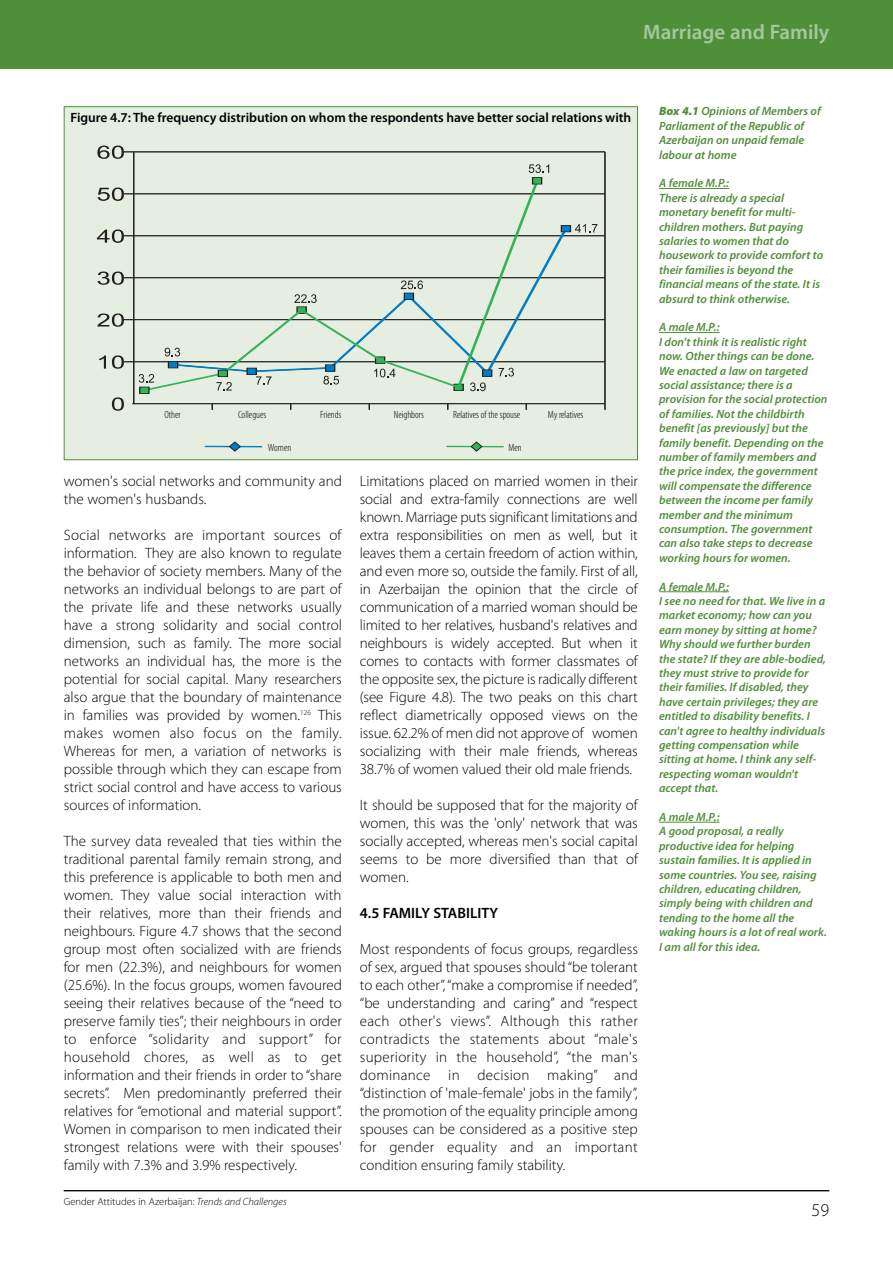
<style>
.page{position:relative;width:893px;height:1263px;background:#fff}
.page>*{position:absolute;margin:0;border:0;box-sizing:border-box;transform-origin:0 0}
.t1{font:600 21px "Myriad Pro";color:#a7c79c}
.t2{font:300 18px "Myriad Pro";color:#000}
.t3{font:300 15px/18px "Myriad Pro";color:#000;text-align:justify}
.t4{font:600 15px "Myriad Pro";color:#000}
.t5{font:600 13.5px "Myriad Pro";color:#000}
.t6{font:italic 600 12px/14.4px "Myriad Pro";color:#508f3a}
.t7{font:300 condensed 10.5px "Myriad Pro";color:#000}
.t8{font:300 10.5px "Myriad Pro";color:#000}
.s1{font-style:italic}
.s2{font-weight:900}
</style>
<div class="page">
<hr style="left:64px;top:1190px;width:765px;height:1px;background:#000">
<div style="left:0;top:0;width:893px;height:68px;background:#508f3a"></div>
<hr style="left:659px;top:188px;width:65px;height:1px;background:#508f3a">
<hr style="left:659px;top:332px;width:56px;height:1px;background:#508f3a">
<hr style="left:659px;top:591px;width:65px;height:1px;background:#508f3a">
<hr style="left:659px;top:822px;width:56px;height:1px;background:#508f3a">
<div style="left:64px;top:107px;width:573px;height:353px;background:#e5eee1"></div>
<hr style="left:206px;top:446px;width:55px;height:2px;background:#007fc6">
<svg style="left:229px;top:441px;width:12px;height:11px"></svg>
<hr style="left:447px;top:446px;width:56px;height:2px;background:#35b257">
<svg style="left:470px;top:441px;width:13px;height:11px"></svg>
<hr style="left:605px;top:152px;width:1px;height:252px;background:#231f20">
<svg style="left:112px;top:397px;width:12px;height:14px"></svg>
<svg style="left:99px;top:355px;width:7px;height:14px"></svg>
<svg style="left:112px;top:355px;width:12px;height:14px"></svg>
<svg style="left:97px;top:313px;width:27px;height:14px"></svg>
<svg style="left:98px;top:272px;width:26px;height:13px"></svg>
<svg style="left:97px;top:229px;width:27px;height:14px"></svg>
<svg style="left:98px;top:187px;width:26px;height:14px"></svg>
<svg style="left:97px;top:146px;width:27px;height:13px"></svg>
<hr style="left:133px;top:152px;width:1px;height:252px;background:#231f20">
<hr style="left:132px;top:403px;width:473px;height:1px;background:#231f20">
<hr style="left:124px;top:361px;width:481px;height:1px;background:#231f20">
<hr style="left:124px;top:319px;width:481px;height:1px;background:#231f20">
<hr style="left:124px;top:277px;width:481px;height:1px;background:#231f20">
<hr style="left:124px;top:235px;width:481px;height:1px;background:#231f20">
<hr style="left:124px;top:194px;width:481px;height:1px;background:#231f20">
<hr style="left:124px;top:152px;width:481px;height:1px;background:#231f20">
<div style="left:561px;top:225px;width:10px;height:7px;border:1px solid #231f20"></div>
<div style="left:139px;top:387px;width:10px;height:7px;border:1px solid #231f20"></div>
<div style="left:532px;top:177px;width:10px;height:7px;border:1px solid #231f20"></div>
<svg style="left:529px;top:164px;width:20px;height:9px"></svg>
<svg style="left:139px;top:179px;width:430px;height:213px"></svg>
<svg style="left:575px;top:224px;width:22px;height:8px"></svg>
<h1 class="t1" style="left:643px;top:24px;width:187px">Marriage and Family</h1>
<p class="t5" style="left:70px;top:112px;width:562px">Figure 4.7: The frequency distribution on whom the respondents have better social relations with</p>
<p class="t7" style="left:164px;top:410px;width:18px">Other</p>
<p class="t7" style="left:238px;top:410px;width:30px">Collegues</p>
<p class="t7" style="left:320px;top:410px;width:23px">Friends</p>
<p class="t7" style="left:394px;top:410px;width:32px">Neighbors</p>
<p class="t7" style="left:453px;top:410px;width:69px">Relatives of the spouse</p>
<p class="t7" style="left:548px;top:410px;width:37px">My relatives</p>
<p class="t7" style="left:268px;top:444px;width:25px">Women</p>
<p class="t7" style="left:508px;top:444px;width:15px">Men</p>
<p class="t3" style="left:64px;top:473px;width:280px">women's social networks and community and the women's husbands.</p>
<p class="t3" style="left:64px;top:527px;width:280px">Social networks are important sources of information. They are also known to regulate the behavior of society members. Many of the networks an individual belongs to are part of the private life and these networks usually have a strong solidarity and social control dimension, such as family. The more social networks an individual has, the more is the potential for social capital. Many researchers also argue that the boundary of maintenance in families was provided by women.<sup>126</sup> This makes women also focus on the family.<br>Whereas for men, a variation of networks is possible through which they can escape from strict social control and have access to various sources of information.</p>
<p class="t3" style="left:64px;top:833px;width:280px">The survey data revealed that ties within the traditional parental family remain strong, and this preference is applicable to both men and women. They value social interaction with their relatives, more than their friends and neighbours. Figure 4.7 shows that the second group most often socialized with are friends for men (22.3%), and neighbours for women (25.6%). In the focus groups, women favoured seeing their relatives because of the “need to preserve family ties”; their neighbours in order to enforce “solidarity and support” for household chores, as well as to get information and their friends in order to “share secrets”. Men predominantly preferred their relatives for “emotional and material support”.<br>Women in comparison to men indicated their strongest relations were with their spouses' family with 7.3% and 3.9% respectively.</p>
<p class="t8" style="left:64px;top:1197px;width:224px">Gender Attitudes in Azerbaijan: <span class="s1">Trends and Challenges</span></p>
<p class="t3" style="left:360px;top:473px;width:280px">Limitations placed on married women in their social and extra-family connections are well known. Marriage puts significant limitations and extra responsibilities on men as well, but it leaves them a certain freedom of action within, and even more so, outside the family. First of all, in Azerbaijan the opinion that the circle of communication of a married woman should be limited to her relatives, husband's relatives and neighbours is widely accepted. But when it comes to contacts with former classmates of the opposite sex, the picture is radically different (see Figure 4.8). The two peaks on this chart reflect diametrically opposed views on the issue. 62.2% of men did not approve of women socializing with their male friends, whereas 38.7% of women valued their old male friends.</p>
<p class="t3" style="left:360px;top:797px;width:280px">It should be supposed that for the majority of women, this was the 'only' network that was socially accepted, whereas men's social capital seems to be more diversified than that of women.</p>
<p class="t4" style="left:360px;top:908px;width:140px">4.5 FAMILY STABILITY</p>
<p class="t3" style="left:360px;top:941px;width:280px">Most respondents of focus groups, regardless of sex, argued that spouses should “be tolerant to each other”, “make a compromise if needed”, “be understanding and caring” and “respect each other's views”. Although this rather contradicts the statements about “male's superiority in the household”, “the man's dominance in decision making” and “distinction of 'male-female' jobs in the family”, the promotion of the equality principle among spouses can be considered as a positive step for gender equality and an important condition ensuring family stability.</p>
<p class="t6" style="left:659px;top:105px;width:163px"><span class="s2">Box 4.1</span> Opinions of Members of<br>Parliament of the Republic of<br>Azerbaijan on unpaid female labour at home</p>
<p class="t6" style="left:659px;top:177px;width:166px">A female M.P.:<br>There is already a special monetary benefit for multi&shy;children mothers. But paying salaries to women that do housework to provide comfort to their families is beyond the financial means of the state. It is absurd to think otherwise.</p>
<p class="t6" style="left:659px;top:321px;width:170px">A male M.P.:<br>I don't think it is realistic right now. Other things can be done.<br>We enacted a law on targeted social assistance; there is a provision for the social protection of families. Not the childbirth benefit [as previously] but the family benefit. Depending on the number of family members and the price index, the government will compensate the difference between the income per family member and the minimum consumption. The government can also take steps to decrease working hours for women.</p>
<p class="t6" style="left:659px;top:580px;width:168px">A female M.P.:<br>I see no need for that. We live in a market economy; how can you earn money by sitting at home?<br>Why should we further burden the state? If they are able-bodied, they must strive to provide for their families. If disabled, they have certain privileges; they are entitled to disability benefits. I can't agree to healthy individuals getting compensation while sitting at home. I think any self&shy;respecting woman wouldn't accept that.</p>
<p class="t6" style="left:659px;top:811px;width:169px">A male M.P.:<br>A good proposal, a really productive idea for helping sustain families. It is applied in some countries. You see, raising children, educating children, simply being with children and tending to the home all the waking hours is a lot of real work.<br>I am all for this idea.</p>
<p class="t2" style="left:812px;top:1204px;width:19px">59</p>
</div>
